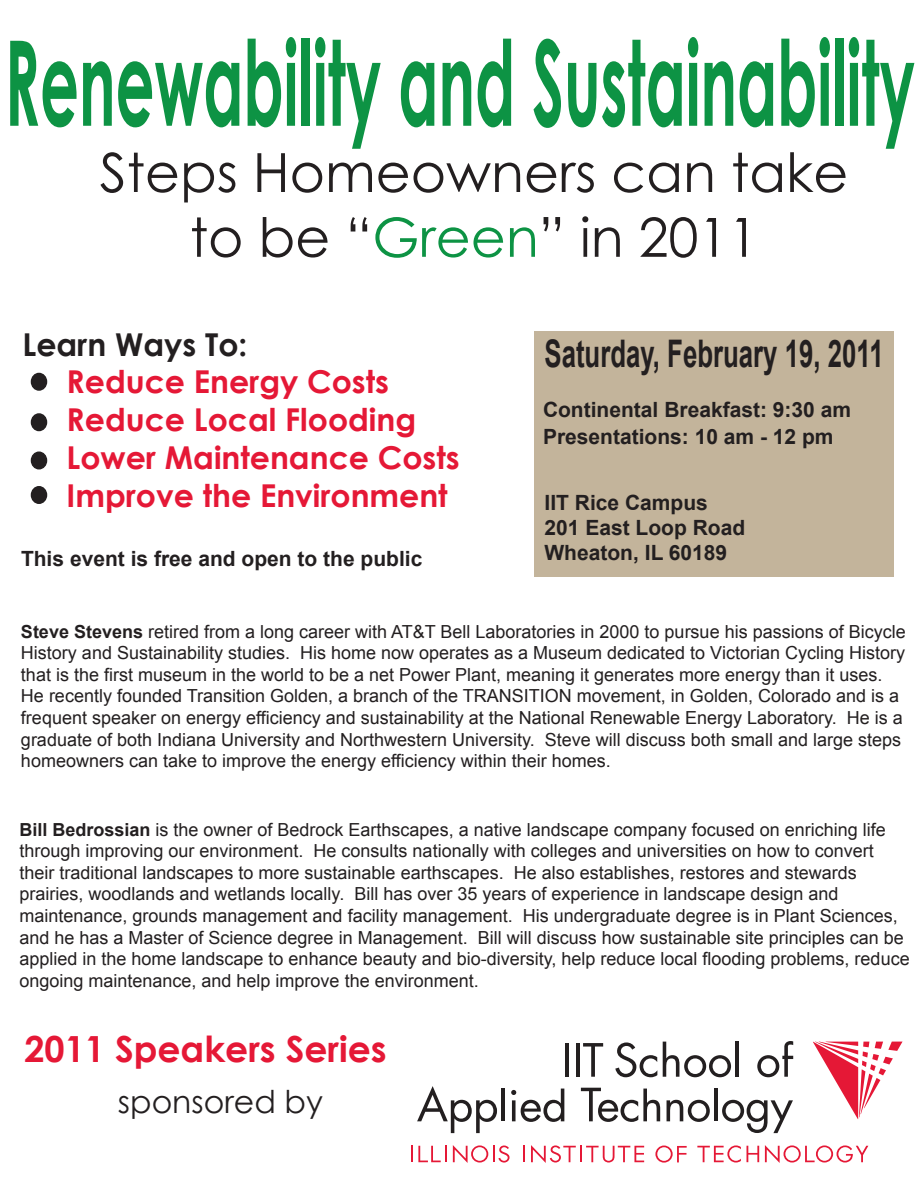
<style>
.page{position:relative;width:918px;height:1188px;background:#fff}
.page>*{position:absolute;margin:0;border:0;box-sizing:border-box;transform-origin:0 0}
.t1{font:700 118.35px "Century Gothic";color:#0d9344;scale:.51 1}
.t2{font:54px/64.8px "Century Gothic";color:#231f20;text-align:center}
.t3{font:700 37.95px "Arial";color:#231f20;scale:.68 1}
.t4{font:700 36px "Century Gothic";color:#e51836}
.t5{font:700 31.5px/37.8px "Century Gothic";color:#e51836}
.t6{font:700 31.5px "Century Gothic";color:#231f20}
.t7{font:31.5px "Century Gothic";color:#231f20}
.t8{font:700 21px/25.2px "Arial";color:#231f20}
.t9{font:18px/21.6px "Arial";color:#231f20}
.s1{color:#0d9344}
.s2{font-weight:700}
</style>
<div class="page">
<svg style="left:813px;top:1041px;width:90px;height:78px"></svg>
<svg style="left:411px;top:1146px;width:36px;height:16px"></svg>
<svg style="left:523px;top:1146px;width:2px;height:16px"></svg>
<svg style="left:453px;top:1145px;width:57px;height:18px"></svg>
<svg style="left:531px;top:1145px;width:113px;height:18px"></svg>
<svg style="left:697px;top:1145px;width:44px;height:18px"></svg>
<svg style="left:747px;top:1146px;width:12px;height:16px"></svg>
<svg style="left:765px;top:1145px;width:103px;height:18px"></svg>
<svg style="left:655px;top:1146px;width:32px;height:17px"></svg>
<hr style="left:565px;top:1043px;width:4px;height:34px;background:#231f20">
<hr style="left:576px;top:1043px;width:3px;height:34px;background:#231f20">
<svg style="left:583px;top:1043px;width:20px;height:34px"></svg>
<svg style="left:615px;top:1042px;width:42px;height:35px"></svg>
<svg style="left:663px;top:1042px;width:68px;height:35px"></svg>
<hr style="left:736px;top:1042px;width:3px;height:35px;background:#231f20">
<svg style="left:757px;top:1041px;width:36px;height:36px"></svg>
<svg style="left:417px;top:1086px;width:80px;height:47px"></svg>
<hr style="left:502px;top:1089px;width:3px;height:32px;background:#231f20">
<svg style="left:511px;top:1089px;width:53px;height:33px"></svg>
<svg style="left:581px;top:1088px;width:79px;height:34px"></svg>
<svg style="left:667px;top:1100px;width:43px;height:22px"></svg>
<hr style="left:714px;top:1089px;width:4px;height:32px;background:#231f20">
<svg style="left:722px;top:1100px;width:71px;height:33px"></svg>
<div style="left:534px;top:332px;width:360px;height:246px;background:#c3b49b"></div>
<div style="left:32px;top:374px;width:14px;height:16px;background:#231f20;border-radius:50%"></div>
<div style="left:31px;top:373px;width:16px;height:18px;border:2px solid #231f20;border-radius:50%"></div>
<div style="left:32px;top:487px;width:14px;height:16px;background:#231f20;border-radius:50%"></div>
<div style="left:31px;top:486px;width:16px;height:18px;border:2px solid #231f20;border-radius:50%"></div>
<div style="left:32px;top:452px;width:14px;height:17px;background:#231f20;border-radius:50%"></div>
<div style="left:31px;top:452px;width:16px;height:18px;border:2px solid #231f20;border-radius:50%"></div>
<div style="left:32px;top:414px;width:14px;height:16px;background:#231f20;border-radius:50%"></div>
<div style="left:31px;top:413px;width:16px;height:18px;border:2px solid #231f20;border-radius:50%"></div>
<h1 class="t1" style="left:5px;top:-7px;width:1786px">Renewability and Sustainability</h1>
<h2 class="t2" style="left:100px;top:139px;width:750px">Steps Homeowners can take to be “<span class="s1">Green</span>” in 2011</h2>
<h3 class="t6" style="left:22px;top:320px;width:226px">Learn Ways To:</h3>
<h3 class="t5" style="left:67px;top:362px;width:395px">Reduce Energy Costs<br>Reduce Local Flooding<br>Lower Maintenance Costs<br>Improve the Environment</h3>
<p class="t8" style="left:21px;top:546px;width:403px">This event is free and open to the public</p>
<h3 class="t3" style="left:544px;top:329px;width:500px">Saturday, February 19, 2011</h3>
<p class="t8" style="left:543px;top:397px;width:310px;line-height:27px">Continental Breakfast: 9:30 am<br>Presentations: 10 am - 12 pm</p>
<p class="t8" style="left:544px;top:491px;width:202px">IIT Rice Campus<br>201 East Loop Road<br>Wheaton, IL 60189</p>
<p class="t9" style="left:21px;top:621px;width:886px"><span class="s2">Steve Stevens</span> retired from a long career with AT&amp;T Bell Laboratories in 2000 to pursue his passions of Bicycle History and Sustainability studies. His home now operates as a Museum dedicated to Victorian Cycling History that is the first museum in the world to be a net Power Plant, meaning it generates more energy than it uses.<br>He recently founded Transition Golden, a branch of the TRANSITION movement, in Golden, Colorado and is a frequent speaker on energy efficiency and sustainability at the National Renewable Energy Laboratory. He is a graduate of both Indiana University and Northwestern University. Steve will discuss both small and large steps homeowners can take to improve the energy efficiency within their homes.</p>
<p class="t9" style="left:20px;top:819px;width:892px"><span class="s2">Bill Bedrossian</span> is the owner of Bedrock Earthscapes, a native landscape company focused on enriching life through improving our environment. He consults nationally with colleges and universities on how to convert their traditional landscapes to more sustainable earthscapes. He also establishes, restores and stewards prairies, woodlands and wetlands locally. Bill has over 35 years of experience in landscape design and maintenance, grounds management and facility management. His undergraduate degree is in Plant Sciences, and he has a Master of Science degree in Management. Bill will discuss how sustainable site principles can be applied in the home landscape to enhance beauty and bio-diversity, help reduce local flooding problems, reduce ongoing maintenance, and help improve the environment.</p>
<h3 class="t4" style="left:24px;top:1022px;width:364px">2011 Speakers Series</h3>
<h3 class="t7" style="left:118px;top:1080px;width:207px">sponsored by</h3>
</div>
